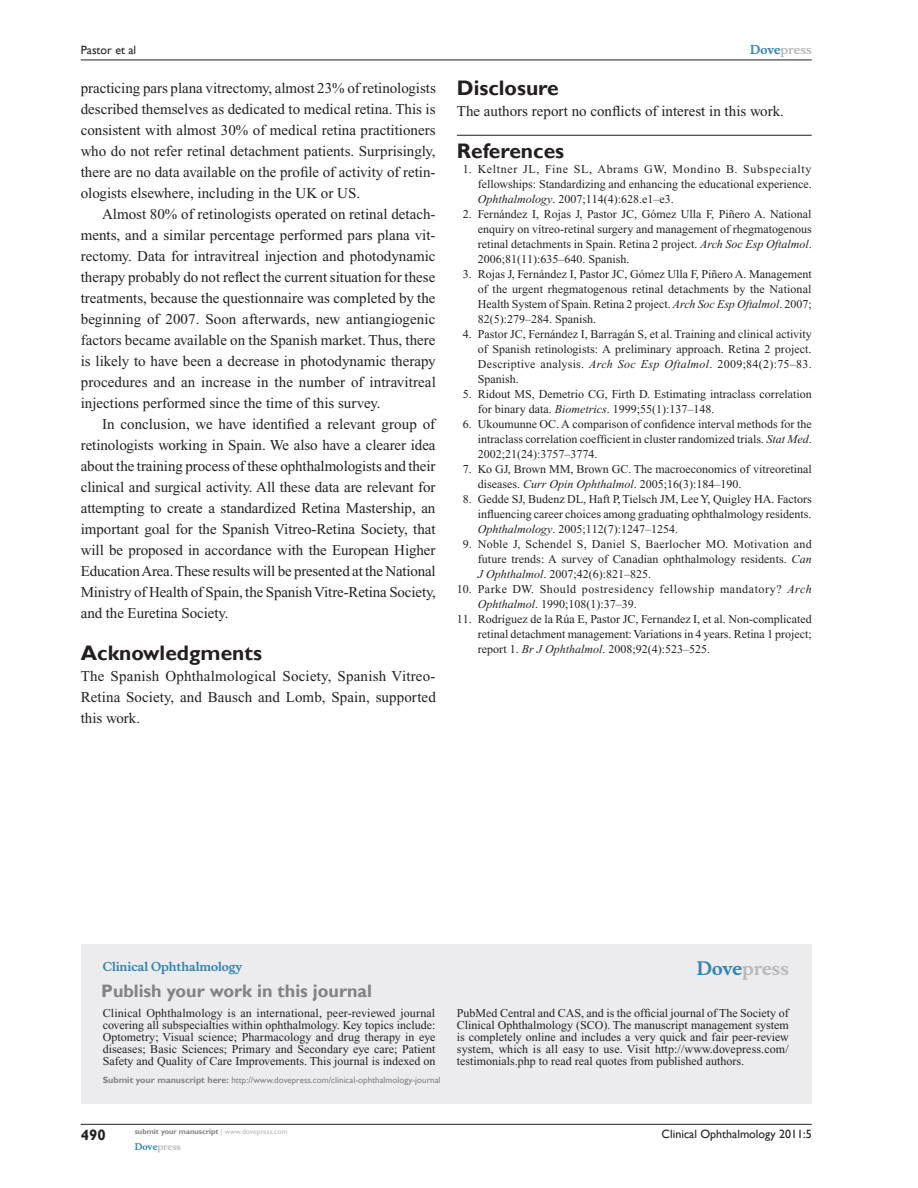
<style>
.page{position:relative;width:918px;height:1188px;background:#fff}
.page>*{position:absolute;margin:0;border:0;box-sizing:border-box;transform-origin:0 0}
.t1{font:700 21px "Gill Sans";color:#231f20}
.t2{font:700 18px "Gill Sans";color:#808285}
.t3{font:700 18px "Musee";color:#b8b9bc}
.t4{font:15px/21px "Times New Roman";color:#231f20;text-align:justify}
.t5{font:700 15px "Gill Sans";color:#231f20}
.t6{font:12px/15px "Times New Roman";color:#231f20;text-align:justify}
.t7{font:12px/15px "Times New Roman";letter-spacing:.045em;color:#231f20}
.t8{font:12px "Gill Sans";color:#231f20}
.t9{font:700 12px "Musee";color:#3485ae}
.t10{font:700 12px "Musee";color:#b8b9bc}
.t11{font:9px "Gill Sans";color:#808285}
.t12{font:700 9px "Musee";color:#b8b9bc}
.t13{font:700 7.5px "Gill Sans";color:#808285}
.s1{color:#3485ae}
.s2{font-style:italic}
.s3{font-weight:700}
.s4{font-weight:400;color:#b8b9bc}
</style>
<div class="page">
<div style="left:81px;top:944px;width:731px;height:159px;background:#ececee"></div>
<hr style="left:81px;top:1124px;width:731px;height:1px;background:#231f20">
<hr style="left:81px;top:60px;width:731px;height:1px;background:#231f20">
<hr style="left:457px;top:135px;width:355px;height:1px;background:#231f20">
<p class="t8" style="left:81px;top:43px;width:57px">Pastor et al</p>
<p class="t4" style="left:81px;top:77px;width:357px">practicing pars plana vitrectomy, almost 23% of retinologists described themselves as dedicated to medical retina. This is consistent with almost 30% of medical retina practitioners who do not refer retinal detachment patients. Surprisingly, there are no data available on the profile of activity of retin&shy;ologists elsewhere, including in the UK or US.</p>
<p class="t4" style="left:81px;top:203px;width:357px;text-indent:21px">Almost 80% of retinologists operated on retinal detach&shy;ments, and a similar percentage performed pars plana vit&shy;rectomy. Data for intravitreal injection and photodynamic therapy probably do not reflect the current situation for these treatments, because the questionnaire was completed by the beginning of 2007. Soon afterwards, new antiangiogenic factors became available on the Spanish market. Thus, there is likely to have been a decrease in photodynamic therapy procedures and an increase in the number of intravitreal injections performed since the time of this survey.</p>
<p class="t4" style="left:81px;top:413px;width:357px;text-indent:21px">In conclusion, we have identified a relevant group of retinologists working in Spain. We also have a clearer idea about the training process of these ophthalmologists and their clinical and surgical activity. All these data are relevant for attempting to create a standardized Retina Mastership, an important goal for the Spanish Vitreo-Retina Society, that will be proposed in accordance with the European Higher Education Area. These results will be presented at the National Ministry of Health of Spain, the Spanish Vitre-Retina Society, and the Euretina Society.</p>
<h1 class="t1" style="left:81px;top:640px;width:183px">Acknowledgments</h1>
<p class="t4" style="left:81px;top:665px;width:357px">The Spanish Ophthalmological Society, Spanish Vitreo-Retina Society, and Bausch and Lomb, Spain, supported this work.</p>
<p class="t10" style="left:750px;top:43px;width:63px"><span class="s1">Dove</span>press</p>
<h1 class="t1" style="left:457px;top:76px;width:103px">Disclosure</h1>
<p class="t4" style="left:457px;top:101px;width:329px">The authors report no conflicts of interest in this work.</p>
<h1 class="t1" style="left:457px;top:139px;width:109px">References</h1>
<p class="t6" style="left:478px;top:162px;width:335px;text-indent:-15px">1. Keltner JL, Fine SL, Abrams GW, Mondino B. Subspecialty fellowships: Standardizing and enhancing the educational experience.<br><span class="s2">Ophthalmology</span>. 2007;114(4):628.e1–e3.</p>
<p class="t6" style="left:478px;top:207px;width:335px;text-indent:-15px">2. Fernández I, Rojas J, Pastor JC, Gómez Ulla F, Piñero A. National enquiry on vítreo-retinal surgery and management of rhegmatogenous retinal detachments in Spain. Retina 2 project. <span class="s2">Arch Soc Esp Oftalmol</span>.<br>2006;81(11):635–640. Spanish.</p>
<p class="t6" style="left:478px;top:267px;width:335px;text-indent:-15px">3. Rojas J, Fernández I, Pastor JC, Gómez Ulla F, Piñero A. Management of the urgent rhegmatogenous retinal detachments by the National Health System of Spain. Retina 2 project. <span class="s2">Arch Soc Esp Oftalmol</span>. 2007; 82(5):279–284. Spanish.</p>
<p class="t6" style="left:478px;top:327px;width:335px;text-indent:-15px">4. Pastor JC, Fernández I, Barragán S, et al. Training and clinical activity of Spanish retinologists: A preliminary approach. Retina 2 project.<br>Descriptive analysis. <span class="s2">Arch Soc Esp Oftalmol</span>. 2009;84(2):75–83.<br>Spanish.</p>
<p class="t6" style="left:478px;top:387px;width:335px;text-indent:-15px">5. Ridout MS, Demetrio CG, Firth D. Estimating intraclass correlation for binary data. <span class="s2">Biometrics</span>. 1999;55(1):137–148.</p>
<p class="t6" style="left:478px;top:417px;width:335px;text-indent:-15px">6. Ukoumunne OC. A comparison of confidence interval methods for the intraclass correlation coefficient in cluster randomized trials. <span class="s2">Stat Med</span>.<br>2002;21(24):3757–3774.</p>
<p class="t6" style="left:478px;top:462px;width:335px;text-indent:-15px">7. Ko GJ, Brown MM, Brown GC. The macroeconomics of vitreoretinal diseases. <span class="s2">Curr Opin Ophthalmol</span>. 2005;16(3):184–190.</p>
<p class="t6" style="left:478px;top:492px;width:335px;text-indent:-15px">8. Gedde SJ, Budenz DL, Haft P, Tielsch JM, Lee Y, Quigley HA. Factors influencing career choices among graduating ophthalmology residents.<br><span class="s2">Ophthalmology</span>. 2005;112(7):1247–1254.</p>
<p class="t6" style="left:478px;top:537px;width:335px;text-indent:-15px">9. Noble J, Schendel S, Daniel S, Baerlocher MO. Motivation and future trends: A survey of Canadian ophthalmology residents. <span class="s2">Can J Ophthalmol</span>. 2007;42(6):821–825.</p>
<p class="t7" style="left:478px;top:582px;width:335px;text-indent:-21px">10. Parke DW. Should postresidency fellowship mandatory? <span class="s2">Arch<br>Ophthalmol</span>. 1990;108(1):37–39.</p>
<p class="t6" style="left:478px;top:612px;width:335px;text-indent:-21px">11. Rodríguez de la Rúa E, Pastor JC, Fernandez I, et al. Non-complicated retinal detachment management: Variations in 4 years. Retina 1 project; report 1. <span class="s2">Br J Ophthalmol</span>. 2008;92(4):523–525.</p>
<p class="t9" style="left:103px;top:959px;width:141px">Clinical Ophthalmology</p>
<h2 class="t2" style="left:101px;top:980px;width:272px">Publish your work in this journal</h2>
<h2 class="t3" style="left:697px;top:958px;width:94px"><span class="s1">Dove</span>press</h2>
<p class="t6" style="left:103px;top:1007px;width:334px;line-height:12px">Clinical Ophthalmology is an international, peer-reviewed journal covering all subspecialties within ophthalmology. Key topics include:<br>Optometry; Visual science; Pharmacology and drug therapy in eye diseases; Basic Sciences; Primary and Secondary eye care; Patient Safety and Quality of Care Improvements. This journal is indexed on</p>
<p class="t6" style="left:457px;top:1007px;width:333px;line-height:12px">PubMed Central and CAS, and is the official journal of The Society of Clinical Ophthalmology (SCO). The manuscript management system is completely online and includes a very quick and fair peer-review system, which is all easy to use. Visit http://www.dovepress.com/ testimonials.php to read real quotes from published authors.</p>
<p class="t11" style="left:103px;top:1075px;width:339px"><span class="s3">Submit your manuscript here:</span> http://www.dovepress.com/clinical-ophthalmology-journal</p>
<p class="t5" style="left:81px;top:1126px;width:26px">490</p>
<p class="t13" style="left:135px;top:1127px;width:154px">submit your manuscript <span class="s4">| www.dovepress.com</span></p>
<p class="t12" style="left:135px;top:1141px;width:48px"><span class="s1">Dove</span>press</p>
<p class="t8" style="left:662px;top:1127px;width:152px">Clinical Ophthalmology 2011:5</p>
</div>
